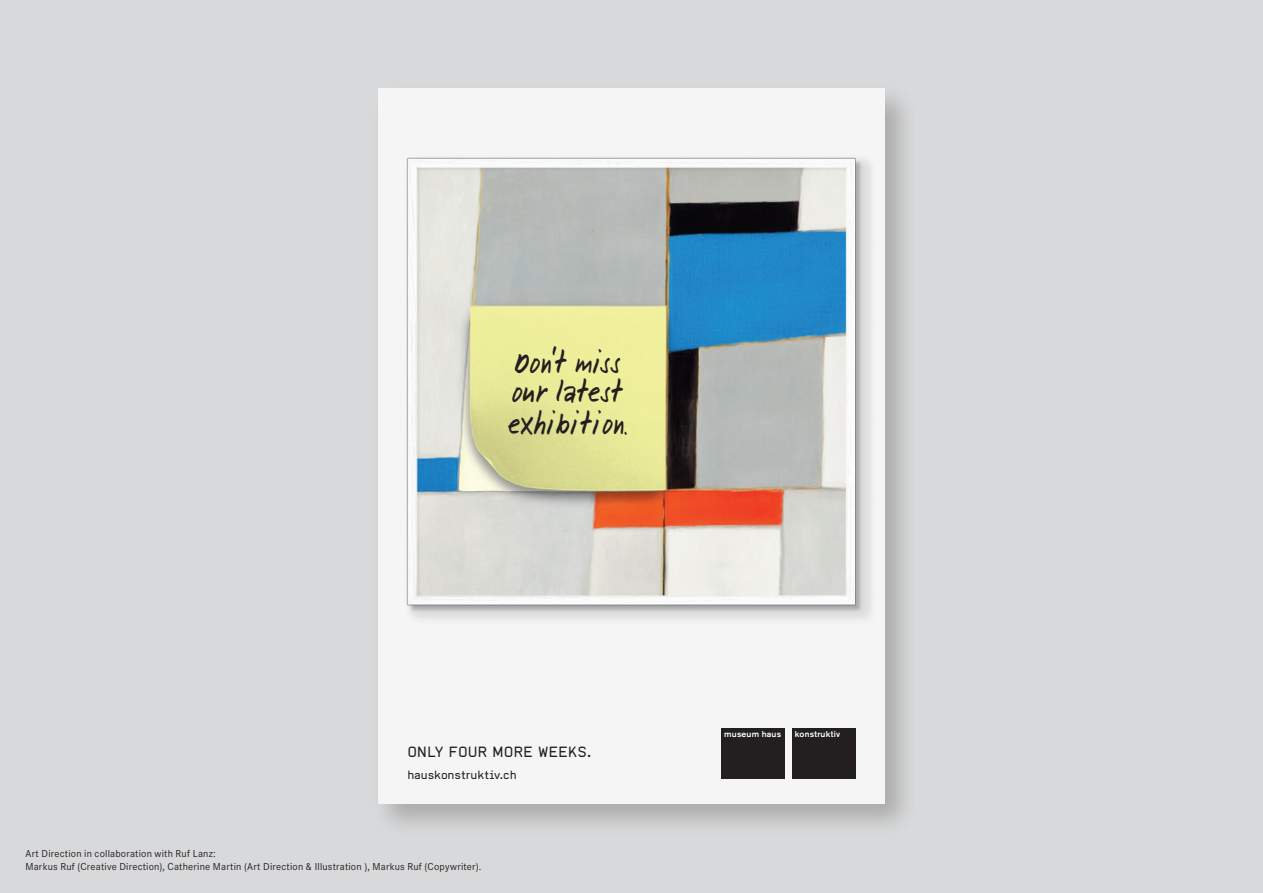
<style>
.page{position:relative;width:1263px;height:893px;background:#d8d9da}
.page>*{position:absolute;margin:0;border:0;box-sizing:border-box;transform-origin:0 0}
.t1{font:46.65px "Cata cata catica";letter-spacing:-.07em;color:#231f20;scale:.9 1}
.t2{font:46.65px "Cata cata catica";letter-spacing:-.09em;color:#231f20;scale:.9 1}
.t3{font:14.55px "Alpha Headline Pro";letter-spacing:-.01em;color:#231f20}
.t4{font:11.7px "Alpha Headline Pro";letter-spacing:-.005em;color:#231f20}
.t5{font:10.5px "Corporate S";letter-spacing:.02em;color:#231f20}
.t6{font:500 8.55px "Akzidenz Grotesk BE";letter-spacing:.02em;color:#fff}
.s1{font-size:47.4px}
.s2{font-size:44.4px}
</style>
<div class="page">
<div style="left:372px;top:82px;width:546px;height:755px;background:#231f20;opacity:.25"></div>
<div style="left:378px;top:89px;width:506px;height:715px;background:#f5f5f6"></div>
<img style="left:406px;top:157px;width:465px;height:462px">
<div style="left:721px;top:729px;width:63px;height:50px;background:#231f20"></div>
<div style="left:792px;top:729px;width:63px;height:50px;background:#231f20"></div>
<h1 class="t1" style="left:513px;top:346px;width:123px"><span class="s1">D</span>on't miss</h1>
<h1 class="t2" style="left:510px;top:376px;width:129px">our latest</h1>
<h1 class="t1" style="left:507px;top:407px;width:137px">e<span class="s2">x</span>hibition.</h1>
<p class="t3" style="left:407px;top:743px;width:185px">ONLY FOUR MORE WEEKS.</p>
<p class="t4" style="left:407px;top:768px;width:111px">hauskonstruktiv.ch</p>
<p class="t5" style="left:26px;top:848px;width:192px">Art Direction in collaboration with Ruf Lanz:</p>
<p class="t5" style="left:26px;top:860px;width:457px">Markus Ruf (Creative Direction), Catherine Martin (Art Direction &amp; Illustration ), Markus Ruf (Copywriter).</p>
<p class="t6" style="left:724px;top:729px;width:58px">museum haus</p>
<p class="t6" style="left:795px;top:729px;width:47px">konstruktiv</p>
</div>
